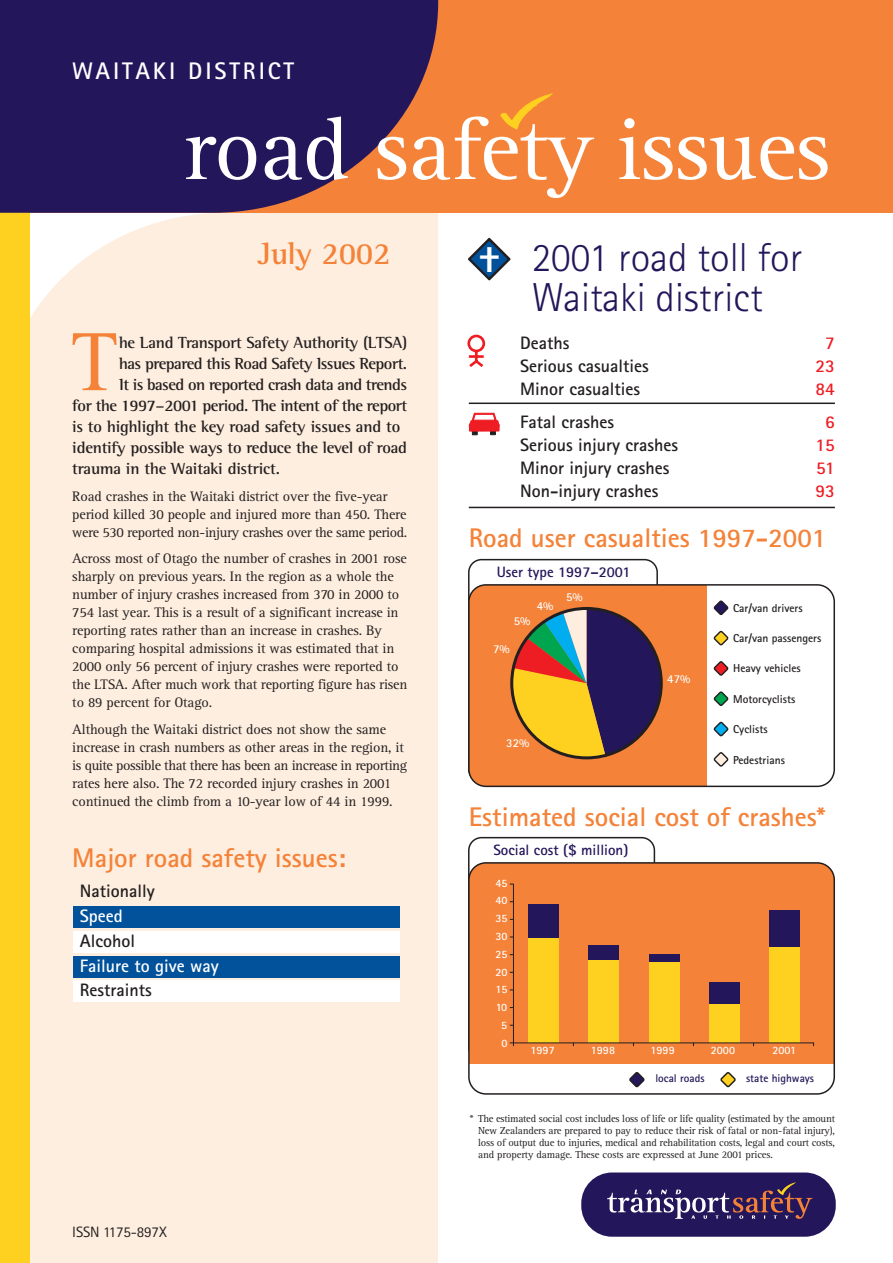
<style>
.page{position:relative;width:893px;height:1263px;background:#fff}
.page>*{position:absolute;margin:0;border:0;box-sizing:border-box;transform-origin:0 0}
.t1{font:90px "Rotis Serif";letter-spacing:-.01em;color:#fff}
.t2{font:85.5px "Rotis Serif";color:#f48238}
.t3{font:300 40.5px/40.5px "Rotis Sans Serif";color:#24165a}
.t4{font:800 36px "Rotis Sans Serif";color:#fff}
.t5{font:700 31.5px "Rotis Semi Serif";letter-spacing:-.01em;color:#f48238}
.t6{font:700 27px "Rotis Sans Serif";color:#f48238}
.t7{font:700 24px "Rotis Sans Serif";letter-spacing:.12em;color:#fff}
.t8{font:700 18px "Rotis Sans Serif";color:#231f20}
.t9{font:700 18px "Rotis Sans Serif";color:#fff}
.t10{font:700 18px "Rotis Sans Serif";color:#ee1d23}
.t11{font:700 16.5px "Rotis Semi Serif";letter-spacing:-.03em;color:#231f20}
.t12{font:700 16.5px "Rotis Semi Serif";letter-spacing:-.01em;color:#231f20}
.t13{font:700 15px "Rotis Sans Serif";color:#24165a}
.t14{font:15px "Rotis Sans Serif";letter-spacing:-.01em;color:#231f20}
.t15{font:14.25px/18px "Rotis Serif";letter-spacing:-.01em;color:#231f20}
.t16{font:700 12px "Rotis Sans Serif";color:#fff}
.t17{font:700 11.55px "Rotis Sans Serif";color:#231f20}
.t18{font:700 11.25px/17.9px "Rotis Sans Serif";color:#fff;text-align:justify}
.t19{font:700 11.25px "Rotis Sans Serif";color:#24165a}
.t20{font:10.5px/12px "Rotis Serif";letter-spacing:-.01em;color:#231f20;text-align:justify}
</style>
<div class="page">
<div style="left:13px;top:425px;width:425px;height:838px;background:#feeedf"></div>
<div style="left:30px;top:213px;width:408px;height:212px;background:#feeedf"></div>
<svg style="left:468px;top:238px;width:42px;height:42px"></svg>
<svg style="left:471px;top:241px;width:36px;height:36px"></svg>
<hr style="left:469px;top:403px;width:365px;height:1px;background:#231f20">
<hr style="left:469px;top:507px;width:365px;height:1px;background:#231f20">
<div style="left:73px;top:956px;width:327px;height:21px;background:#01519b"></div>
<div style="left:73px;top:981px;width:327px;height:21px;background:#fff"></div>
<div style="left:73px;top:906px;width:327px;height:22px;background:#01519b"></div>
<div style="left:73px;top:931px;width:327px;height:22px;background:#fff"></div>
<div style="left:0;top:0;width:892px;height:213px;background:#f48238"></div>
<div style="left:0;top:0;width:30px;height:1263px;background:#fed020"></div>
<svg style="left:0;top:0;width:438px;height:213px;background:#3b2156"></svg>
<div style="left:581px;top:1173px;width:254px;height:64px;background:#24165a;border-radius:31px"></div>
<svg style="left:607px;top:1182px;width:205px;height:37px"></svg>
<svg style="left:467px;top:334px;width:19px;height:33px"></svg>
<svg style="left:468px;top:413px;width:31px;height:22px"></svg>
<div style="left:469px;top:423px;width:30px;height:9px;background:#ee1d23"></div>
<div style="left:468px;top:559px;width:190px;height:223px;background:#fff;border:2px solid #231f20;border-radius:13px"></div>
<div style="left:469px;top:585px;width:365px;height:201px;background:#f48238;border-radius:17px"></div>
<div style="left:707px;top:585px;width:127px;height:201px;background:#fff"></div>
<div style="left:468px;top:584px;width:367px;height:203px;border:2px solid #231f20;border-radius:17px"></div>
<svg style="left:511px;top:609px;width:150px;height:151px"></svg>
<div style="left:510px;top:607px;width:152px;height:152px;border:3px solid #231f20;border-radius:50%"></div>
<svg style="left:713px;top:600px;width:16px;height:15px"></svg>
<svg style="left:713px;top:630px;width:16px;height:16px"></svg>
<svg style="left:713px;top:661px;width:16px;height:15px"></svg>
<svg style="left:713px;top:691px;width:16px;height:15px"></svg>
<svg style="left:713px;top:721px;width:16px;height:16px"></svg>
<svg style="left:713px;top:752px;width:16px;height:15px"></svg>
<div style="left:468px;top:837px;width:187px;height:224px;background:#fff;border:2px solid #231f20;border-radius:13px"></div>
<div style="left:469px;top:863px;width:365px;height:231px;background:#f48238;border-radius:17px"></div>
<div style="left:469px;top:1065px;width:365px;height:29px;background:#fff"></div>
<div style="left:468px;top:862px;width:367px;height:233px;border:2px solid #231f20;border-radius:17px"></div>
<div style="left:528px;top:904px;width:31px;height:34px;background:#24165a"></div>
<div style="left:589px;top:945px;width:30px;height:16px;background:#24165a"></div>
<div style="left:649px;top:954px;width:30px;height:8px;background:#24165a"></div>
<div style="left:709px;top:983px;width:30px;height:21px;background:#24165a"></div>
<div style="left:769px;top:910px;width:30px;height:38px;background:#24165a"></div>
<div style="left:528px;top:938px;width:31px;height:105px;background:#fed020"></div>
<div style="left:589px;top:961px;width:30px;height:82px;background:#fed020"></div>
<div style="left:649px;top:962px;width:30px;height:81px;background:#fed020"></div>
<div style="left:709px;top:1004px;width:30px;height:39px;background:#fed020"></div>
<div style="left:769px;top:948px;width:30px;height:95px;background:#fed020"></div>
<hr style="left:513px;top:1043px;width:301px;height:1px;background:#231f20">
<svg style="left:629px;top:1072px;width:16px;height:16px"></svg>
<svg style="left:720px;top:1072px;width:16px;height:16px"></svg>
<hr style="left:513px;top:884px;width:1px;height:162px;background:#231f20">
<svg style="left:500px;top:93px;width:52px;height:36px"></svg>
<h3 class="t7" style="left:72px;top:62px;width:223px">WAITAKI DISTRICT</h3>
<h1 class="t1" style="left:183px;top:116px;width:648px">road safety issues</h1>
<h3 class="t5" style="left:258px;top:242px;width:134px">July 2002</h3>
<h3 class="t3" style="left:531px;top:241px;width:272px">2001 road toll for<br>Waitaki district</h3>
<h3 class="t4" style="left:479px;top:247px;width:22px">†</h3>
<h2 class="t2" style="left:72px;top:331px;width:46px">T</h2>
<p class="t11" style="left:119px;top:337px;width:290px">he Land Transport Safety Authority (LTSA)</p>
<p class="t11" style="left:119px;top:358px;width:290px">has prepared this Road Safety Issues Report.</p>
<p class="t11" style="left:119px;top:379px;width:290px">It is based on reported crash data and trends</p>
<p class="t11" style="left:72px;top:400px;width:336px">for the 1997–2001 period. The intent of the report</p>
<p class="t12" style="left:72px;top:421px;width:329px">is to highlight the key road safety issues and to</p>
<p class="t11" style="left:72px;top:442px;width:336px">identify possible ways to reduce the level of road</p>
<p class="t12" style="left:72px;top:463px;width:209px">trauma in the Waitaki district.</p>
<p class="t15" style="left:72px;top:489px;width:336px">Road crashes in the Waitaki district over the five-year period killed 30 people and injured more than 450. There were 530 reported non-injury crashes over the same period.</p>
<p class="t15" style="left:72px;top:551px;width:336px">Across most of Otago the number of crashes in 2001 rose sharply on previous years. In the region as a whole the number of injury crashes increased from 370 in 2000 to 754 last year. This is a result of a significant increase in reporting rates rather than an increase in crashes. By comparing hospital admissions it was estimated that in 2000 only 56 percent of injury crashes were reported to the LTSA. After much work that reporting figure has risen to 89 percent for Otago.</p>
<p class="t15" style="left:72px;top:722px;width:336px">Although the Waitaki district does not show the same increase in crash numbers as other areas in the region, it is quite possible that there has been an increase in reporting rates here also. The 72 recorded injury crashes in 2001 continued the climb from a 10-year low of 44 in 1999.</p>
<h3 class="t6" style="left:72px;top:849px;width:275px">Major road safety issues:</h3>
<p class="t8" style="left:80px;top:885px;width:76px">Nationally</p>
<p class="t9" style="left:80px;top:910px;width:44px">Speed</p>
<p class="t8" style="left:80px;top:934px;width:57px">Alcohol</p>
<p class="t9" style="left:80px;top:959px;width:140px">Failure to give way</p>
<p class="t8" style="left:80px;top:984px;width:73px">Restraints</p>
<p class="t14" style="left:72px;top:1226px;width:96px">ISSN 1175-897X</p>
<p class="t8" style="left:520px;top:337px;width:51px">Deaths</p>
<p class="t10" style="left:825px;top:337px;width:11px">7</p>
<p class="t8" style="left:520px;top:360px;width:130px">Serious casualties</p>
<p class="t10" style="left:815px;top:360px;width:21px">23</p>
<p class="t8" style="left:520px;top:383px;width:121px">Minor casualties</p>
<p class="t10" style="left:815px;top:383px;width:21px">84</p>
<p class="t8" style="left:520px;top:416px;width:95px">Fatal crashes</p>
<p class="t10" style="left:825px;top:416px;width:11px">6</p>
<p class="t8" style="left:520px;top:439px;width:159px">Serious injury crashes</p>
<p class="t10" style="left:815px;top:439px;width:21px">15</p>
<p class="t8" style="left:520px;top:462px;width:151px">Minor injury crashes</p>
<p class="t10" style="left:816px;top:462px;width:20px">51</p>
<p class="t8" style="left:520px;top:485px;width:140px">Non-injury crashes</p>
<p class="t10" style="left:815px;top:485px;width:21px">93</p>
<h3 class="t6" style="left:469px;top:528px;width:359px">Road user casualties 1997-2001</h3>
<p class="t13" style="left:497px;top:567px;width:135px">User type 1997–2001</p>
<p class="t16" style="left:536px;top:602px;width:18px">4%</p>
<p class="t16" style="left:514px;top:616px;width:18px">5%</p>
<p class="t16" style="left:493px;top:645px;width:18px">7%</p>
<p class="t16" style="left:566px;top:593px;width:18px">5%</p>
<p class="t16" style="left:506px;top:739px;width:25px">32%</p>
<p class="t16" style="left:667px;top:675px;width:25px">47%</p>
<p class="t17" style="left:733px;top:604px;width:71px">Car/van drivers</p>
<p class="t17" style="left:733px;top:634px;width:90px">Car/van passengers</p>
<p class="t17" style="left:733px;top:665px;width:69px">Heavy vehicles</p>
<p class="t17" style="left:733px;top:695px;width:64px">Motorcyclists</p>
<p class="t17" style="left:733px;top:725px;width:36px">Cyclists</p>
<p class="t17" style="left:733px;top:756px;width:53px">Pedestrians</p>
<h3 class="t6" style="left:469px;top:807px;width:358px">Estimated social cost of crashes*</h3>
<p class="t13" style="left:493px;top:845px;width:136px">Social cost ($ million)</p>
<p class="t18" style="left:495px;top:875px;width:13px">45</p>
<p class="t18" style="left:495px;top:893px;width:13px">40</p>
<p class="t18" style="left:495px;top:911px;width:13px">35</p>
<p class="t18" style="left:495px;top:928px;width:13px">30</p>
<p class="t18" style="left:495px;top:946px;width:14px">25<br>20<br>15<br>10</p>
<p class="t18" style="left:501px;top:1035px;width:8px">0</p>
<p class="t18" style="left:501px;top:1017px;width:8px">5</p>
<p class="t18" style="left:530px;top:1043px;width:26px">1997</p>
<p class="t18" style="left:591px;top:1043px;width:26px">1998</p>
<p class="t18" style="left:650px;top:1043px;width:26px">1999</p>
<p class="t18" style="left:711px;top:1043px;width:26px">2000</p>
<p class="t18" style="left:772px;top:1043px;width:25px">2001</p>
<p class="t19" style="left:655px;top:1074px;width:51px">local roads</p>
<p class="t19" style="left:746px;top:1074px;width:69px">state highways</p>
<p class="t20" style="left:478px;top:1114px;width:358px;text-indent:-8px">* The estimated social cost includes loss of life or life quality (estimated by the amount New Zealanders are prepared to pay to reduce their risk of fatal or non-fatal injury), loss of output due to injuries, medical and rehabilitation costs, legal and court costs, and property damage. These costs are expressed at June 2001 prices.</p>
</div>
